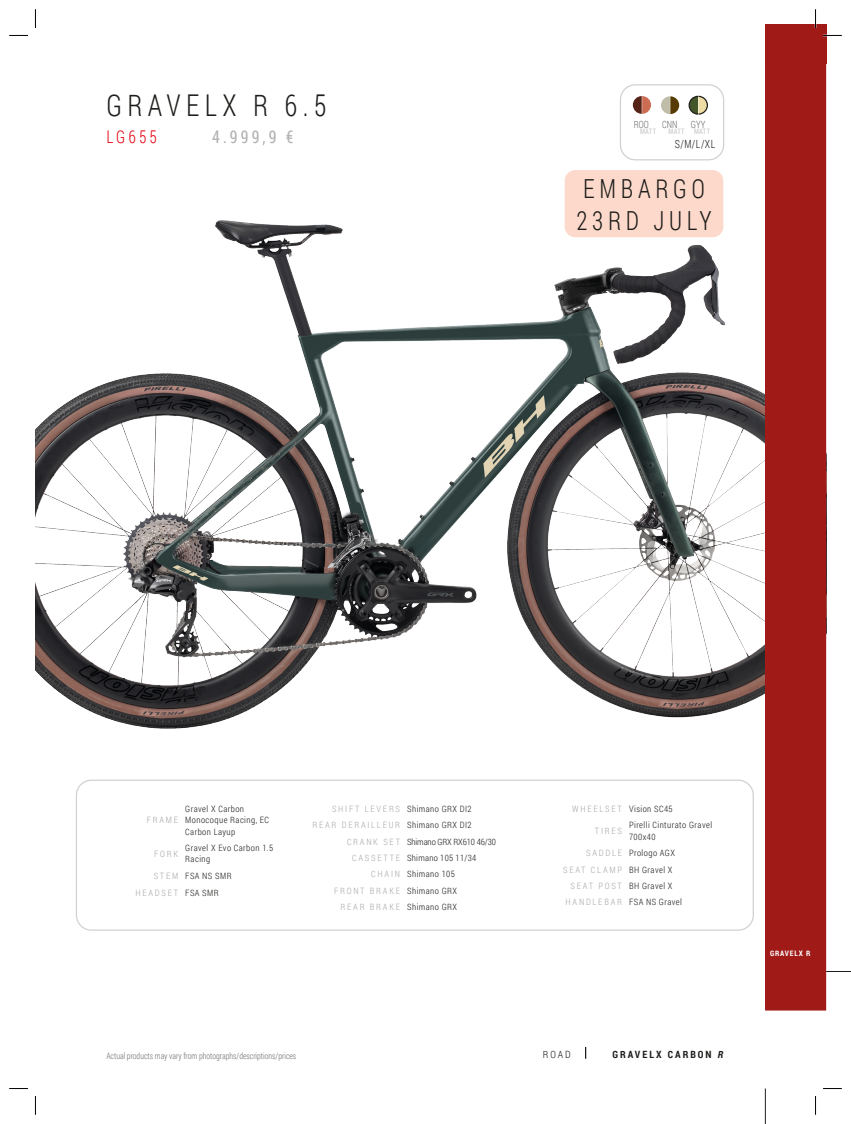
<style>
.page{position:relative;width:851px;height:1124px;background:#fff}
.page>*{position:absolute;margin:0;border:0;box-sizing:border-box;transform-origin:0 0}
.t1{font:300 30px "Roboto Condensed";letter-spacing:.2em;color:#1d1d1b;scale:.9 1}
.t2{font:300 26.25px/32.5px "Roboto Condensed";letter-spacing:.2em;color:#1d1d1b;scale:.9 1}
.t3{font:17.5px "Roboto Condensed";color:#b2b2b2;scale:.9 1}
.t4{font:300 17.5px "Roboto Condensed";letter-spacing:.2em;color:#e30614;scale:.9 1}
.t5{font:300 11.25px "Roboto Condensed";color:#1d1d1b;scale:.9 1}
.t6{font:700 10px "Roboto Condensed";letter-spacing:.2em;color:#1d1d1b}
.t7{font:300 10px "Roboto Condensed";color:#70706f;scale:.9 1}
.t8{font:300 10px "Roboto Condensed";color:#1d1d1b}
.t9{font:300 8.75px/11.2px "Roboto Condensed";letter-spacing:.05em;color:#1d1d1b}
.t10{font:300 8.75px "Roboto Condensed";color:#70706f;scale:.9 1}
.t11{font:300 8.75px/17px "Roboto Condensed";letter-spacing:.125em;color:#1d1d1b}
.t12{font:300 8.75px "Roboto Condensed";letter-spacing:.2em;color:#a8a8a8}
.t13{font:300 8.75px "Roboto Condensed";letter-spacing:-.01em;color:#1d1d1b}
.t14{font:300 8.75px "Roboto Condensed";letter-spacing:.03em;color:#1d1d1b}
.t15{font:300 8.75px "Roboto Condensed";letter-spacing:.12em;color:#a8a8a8}
.t16{font:300 8.75px "Roboto Condensed";letter-spacing:.135em;color:#a8a8a8}
.t17{font:300 8.75px "Roboto Condensed";letter-spacing:.095em;color:#1d1d1b}
.t18{font:7.5px "Roboto Condensed";letter-spacing:.06em;color:#c7c7c6;scale:.9 1}
.t19{font:700 7.5px "Roboto Condensed";letter-spacing:.11em;color:#fff}
.s1{color:#a8a8a8}
.s2{color:#1d1d1b}
.s3{font-style:italic}
</style>
<div class="page">
<div style="left:76px;top:779px;width:677px;height:151px;border:1px solid #d1d1d1;border-radius:15px"></div>
<svg style="left:661px;top:96px;width:18px;height:18px"></svg>
<svg style="left:688px;top:95px;width:20px;height:20px"></svg>
<div style="left:619px;top:84px;width:105px;height:76px;border:1px solid #d1d1d1;border-radius:15px"></div>
<svg style="left:632px;top:96px;width:19px;height:18px"></svg>
<img style="left:35px;top:190px;width:729px;height:539px">
<div style="left:564px;top:170px;width:159px;height:67px;background:#fcd9ca;border-radius:11px"></div>
<div style="left:764px;top:25px;width:62px;height:39px;background:#a01a18"></div>
<div style="left:764px;top:35px;width:62px;height:975px;background:#a01a18"></div>
<svg style="left:826px;top:971px;width:24px;height:1px"></svg>
<hr style="left:765px;top:1088px;width:1px;height:35px;background:#1d1d1b">
<svg style="left:9px;top:35px;width:19px;height:1px"></svg>
<svg style="left:822px;top:35px;width:19px;height:1px"></svg>
<svg style="left:9px;top:1088px;width:19px;height:1px"></svg>
<svg style="left:823px;top:1088px;width:18px;height:1px"></svg>
<svg style="left:35px;top:9px;width:1px;height:19px"></svg>
<svg style="left:35px;top:1096px;width:1px;height:18px"></svg>
<svg style="left:814px;top:9px;width:2px;height:19px"></svg>
<svg style="left:815px;top:1096px;width:1px;height:18px"></svg>
<h1 class="t1" style="left:106px;top:84px;width:246px">GRAVELX R 6.5</h1>
<h3 class="t4" style="left:106px;top:125px;width:58px">LG655</h3>
<h3 class="t3" style="left:212px;top:125px;width:92px">4.999,9 €</h3>
<p class="t7" style="left:633px;top:117px;width:18px">ROO</p>
<p class="t7" style="left:662px;top:117px;width:19px">CNN</p>
<p class="t7" style="left:690px;top:117px;width:18px">GYY</p>
<p class="t18" style="left:640px;top:126px;width:19px">MATT</p>
<p class="t18" style="left:668px;top:126px;width:48px">MATT MATT</p>
<p class="t5" style="left:674px;top:136px;width:47px">S/M/L/XL</p>
<h2 class="t2" style="left:576px;top:171px;width:152px">EMBARGO<br>23RD JULY</h2>
<p class="t12" style="left:147px;top:814px;width:33px">FRAME</p>
<p class="t9" style="left:185px;top:803px;width:85px">Gravel X Carbon<br>Monocoque Racing, EC<br>Carbon Layup</p>
<p class="t12" style="left:154px;top:847px;width:25px">FORK</p>
<p class="t9" style="left:185px;top:841px;width:89px">Gravel X Evo Carbon 1.5<br>Racing</p>
<p class="t11" style="left:135px;top:866px;width:98px;text-indent:18px"><span class="s1">STEM</span> FSA NS SMR<br><span class="s1">HEADSET</span> FSA SMR</p>
<p class="t9" style="left:332px;top:803px;width:141px"><span class="s1">SHIFT LEVERS</span> Shimano GRX DI2</p>
<p class="t12" style="left:312px;top:819px;width:161px">REAR DERAILLEUR <span class="s2">Shimano GRX DI2</span></p>
<p class="t13" style="left:347px;top:835px;width:150px"><span class="s1">C R A N K S E T</span> Shimano GRX RX610 46/30</p>
<p class="t14" style="left:352px;top:851px;width:125px"><span class="s1">CAS S ETT E</span> Shimano 105 11/34</p>
<p class="t9" style="left:371px;top:868px;width:85px"><span class="s1">CH AIN</span> Shimano 105</p>
<p class="t15" style="left:334px;top:884px;width:124px">FRONT BRAKE <span class="s2">Shimano GRX</span></p>
<p class="t9" style="left:340px;top:900px;width:118px"><span class="s1">REAR BRAKE</span> Shimano GRX</p>
<p class="t10" style="left:106px;top:1049px;width:212px">Actual products may vary from photographs/descriptions/prices</p>
<p class="t9" style="left:572px;top:803px;width:102px"><span class="s1">WHEELSET</span> Vision SC45</p>
<p class="t12" style="left:595px;top:824px;width:29px">TIRES</p>
<p class="t9" style="left:629px;top:819px;width:84px">Pirelli Cinturato Gravel<br>700x40</p>
<p class="t9" style="left:586px;top:847px;width:90px"><span class="s1">SADDLE</span> Prologo AGX</p>
<p class="t16" style="left:563px;top:863px;width:111px">SEAT CLAMP <span class="s2">BH Gravel X</span></p>
<p class="t17" style="left:570px;top:879px;width:103px"><span class="s1">SEAT POST</span> BH Gravel X</p>
<p class="t11" style="left:565px;top:893px;width:118px"><span class="s1">HANDLEBAR</span> FSA NS Gravel</p>
<p class="t8" style="left:543px;top:1047px;width:29px">ROAD</p>
<p class="t6" style="left:612px;top:1047px;width:112px">GRAVELX CARBON <span class="s3">R</span></p>
<p class="t19" style="left:769px;top:947px;width:42px">GRAVELX R</p>
</div>
